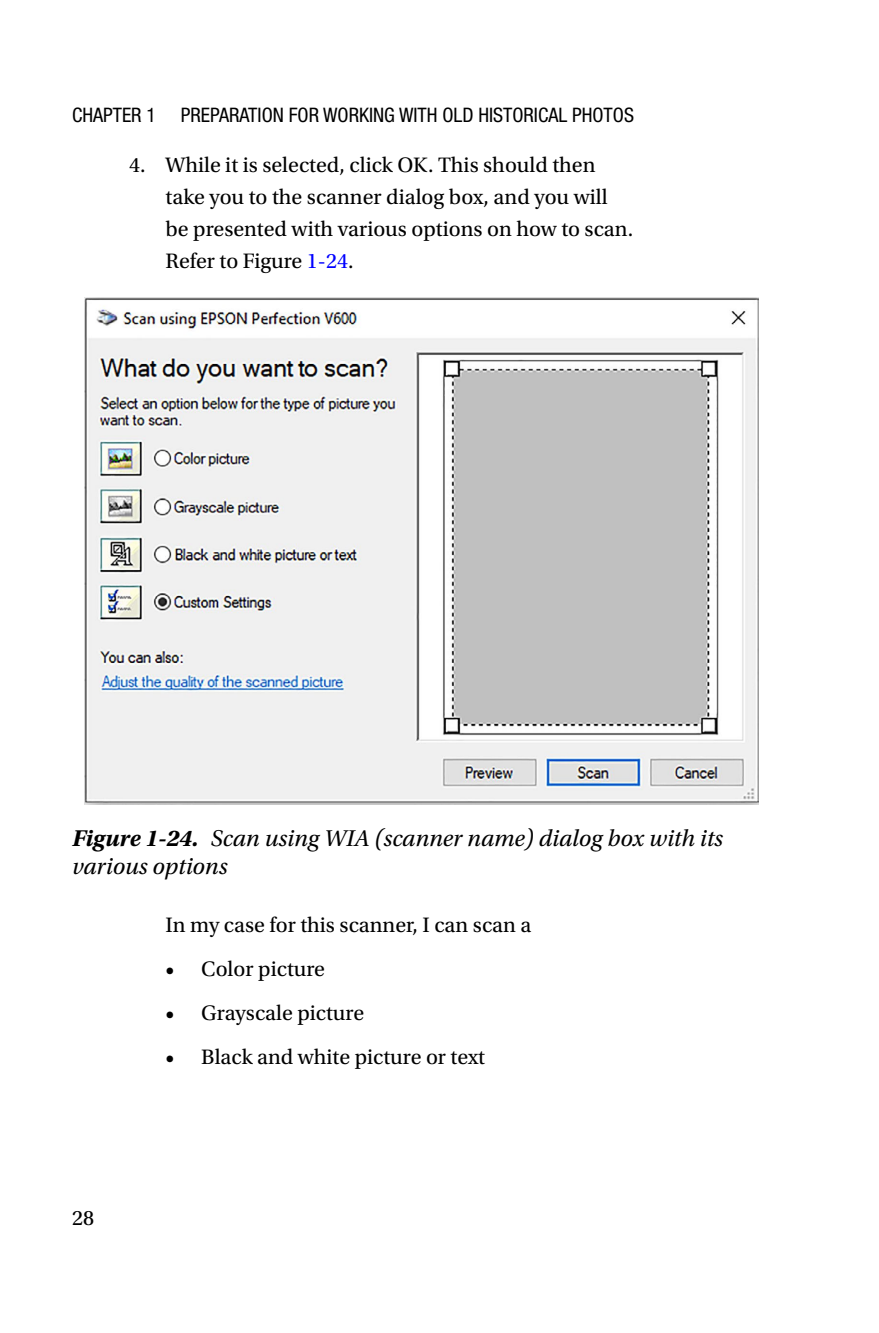
<style>
.page{position:relative;width:879px;height:1333px;background:#fff}
.page>*{position:absolute;margin:0;border:0;box-sizing:border-box;transform-origin:0 0}
.t1{font:italic 24px/28px "Utopia Std";color:#000}
.t2{font:22px/32px "Utopia Std";color:#000}
.t3{font:condensed 20px "Helvetica Neue LT Std";color:#000}
.s1{color:#00f}
.s2{font-weight:700}
</style>
<div class="page">
<img style="left:84px;top:298px;width:675px;height:506px">
<p class="t3" style="left:72px;top:104px;width:563px">CHAPTER 1 PREPARATION FOR WORKIN G WITH OLD HISTORICAL PHOTOS</p>
<p class="t2" style="left:166px;top:149px;width:469px;text-indent:-36px">4. While it is selected, click OK. This should then take you to the scanner dialog box, and you will be presented with various options on how to scan.<br>Refer to Figure <span class="s1">1-24</span>.</p>
<p class="t1" style="left:72px;top:824px;width:652px"><span class="s2">Figure 1-24.</span> Scan using WIA (scanner name) dialog box with its various options</p>
<p class="t2" style="left:166px;top:909px;width:367px">In my case for this scanner, I can scan a</p>
<p class="t2" style="left:166px;top:953px;width:161px">• Color picture</p>
<p class="t2" style="left:166px;top:997px;width:200px">• Grayscale picture</p>
<p class="t2" style="left:166px;top:1041px;width:321px">• Black and white picture or text</p>
<p class="t2" style="left:72px;top:1202px;width:23px">28</p>
</div>
